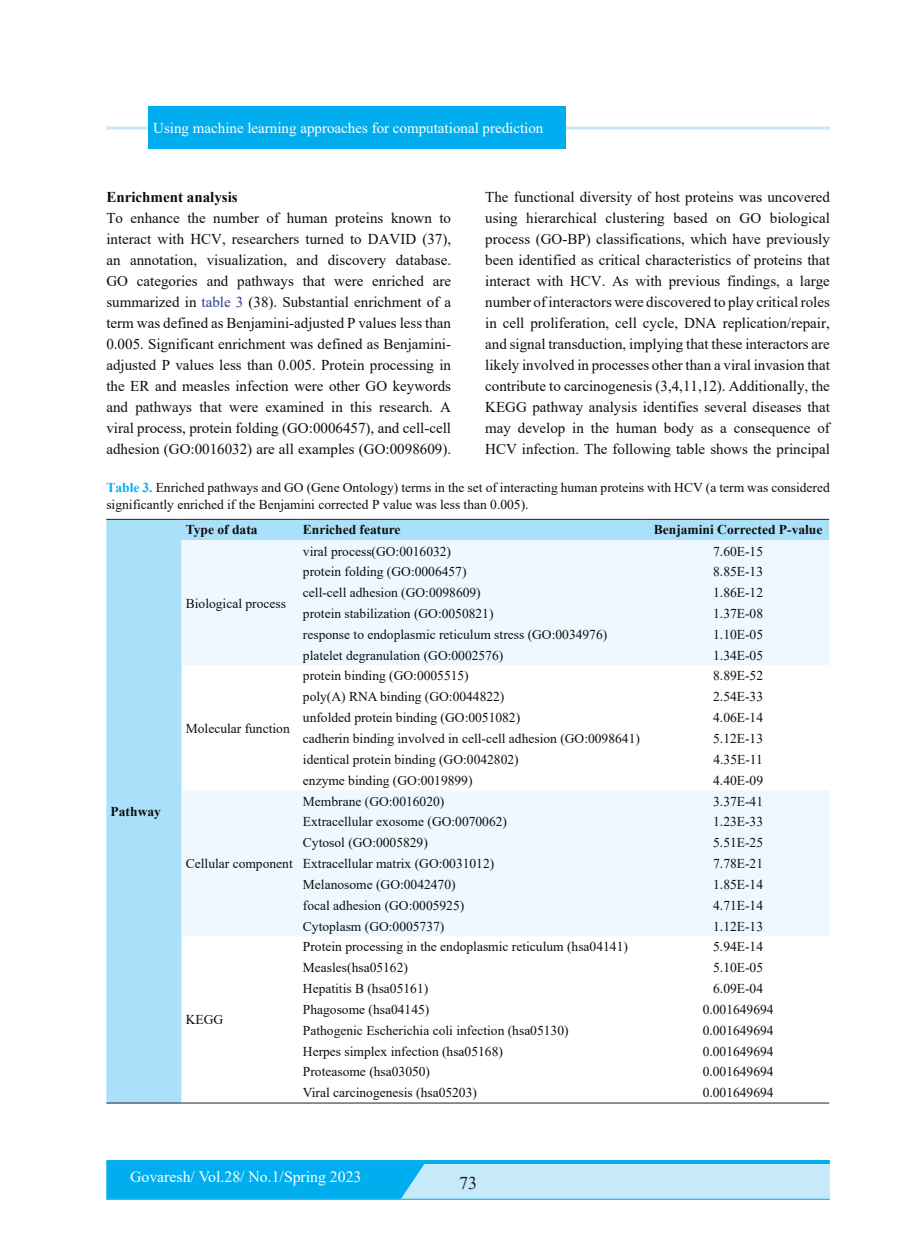
<style>
.page{position:relative;width:915px;height:1255px;background:#fff}
.page>*{position:absolute;margin:0;border:0;box-sizing:border-box;transform-origin:0 0}
.t1{font:18px "Times New Roman";color:#231f20}
.t2{font:15.75px "Times New Roman";color:#fff}
.t3{font:15px/21px "Times New Roman";color:#0d0d0d;text-align:justify}
.t4{font:15px "Times New Roman";color:#fff}
.t5{font:700 15px "Times New Roman";color:#0d0d0d}
.heading_3{font:13.5px/16.5px "Times New Roman";color:#0d0d0d}
.heading_3-2{font:700 13.5px "Times New Roman";color:#0d0d0d}
.s1{font-weight:700;color:#00b0f0}
.s2{color:#253f8e}
</style>
<div class="page">
<div style="left:106px;top:1159px;width:723px;height:5px;background:#00aeef"></div>
<div style="left:106px;top:1164px;width:723px;height:35px;background:#c6eafa"></div>
<hr style="left:106px;top:1198px;width:723px;height:1px;background:#00aeef">
<div style="left:106px;top:1162px;width:319px;height:36px;background:#00aeef"></div>
<hr style="left:106px;top:126px;width:723px;height:3px;background:#c6eafa">
<div style="left:149px;top:106px;width:417px;height:43px;background:#00aeef"></div>
<svg style="left:106px;top:520px;width:722px;height:582px"></svg>
<svg style="left:181px;top:540px;width:647px;height:396px;fill:#eef8fe"></svg>
<hr style="left:106px;top:519px;width:75px;height:1px;background:#231f20">
<hr style="left:106px;top:1102px;width:75px;height:1px;background:#231f20">
<hr style="left:181px;top:1102px;width:117px;height:1px;background:#231f20">
<hr style="left:298px;top:1102px;width:349px;height:1px;background:#231f20">
<hr style="left:647px;top:1102px;width:181px;height:1px;background:#231f20">
<hr style="left:181px;top:519px;width:117px;height:1px;background:#231f20">
<hr style="left:298px;top:519px;width:349px;height:1px;background:#231f20">
<hr style="left:647px;top:519px;width:181px;height:1px;background:#231f20">
<p class="t4" style="left:153px;top:117px;width:391px">Using machine learning approaches for computational prediction</p>
<p class="t3" style="left:485px;top:186px;width:346px">The functional diversity of host proteins was uncovered using hierarchical clustering based on GO biological process (GO-BP) classifications, which have previously been identified as critical characteristics of proteins that interact with HCV. As with previous findings, a large number of interactors were discovered to play critical roles in cell proliferation, cell cycle, DNA replication/repair, and signal transduction, implying that these interactors are likely involved in processes other than a viral invasion that contribute to carcinogenesis (3,4,11,12). Additionally, the KEGG pathway analysis identifies several diseases that may develop in the human body as a consequence of HCV infection. The following table shows the principal</p>
<p class="heading_3" style="left:106px;top:479px;width:724px"><span class="s1">Table 3.</span> Enriched pathways and GO (Gene Ontology) terms in the set of interacting human proteins with HCV (a term was considered significantly enriched if the Benjamini corrected P value was less than 0.005).</p>
<p class="t5" style="left:106px;top:186px;width:133px">Enrichment analysis</p>
<p class="t3" style="left:106px;top:207px;width:346px">To enhance the number of human proteins known to interact with HCV, researchers turned to DAVID (37), an annotation, visualization, and discovery database.<br>GO categories and pathways that were enriched are summarized in <span class="s2">table 3</span> (38). Substantial enrichment of a term was defined as Benjamini-adjusted P values less than 0.005. Significant enrichment was defined as Benjamini&shy;adjusted P values less than 0.005. Protein processing in the ER and measles infection were other GO keywords and pathways that were examined in this research. A viral process, protein folding (GO:0006457), and cell-cell adhesion (GO:0016032) are all examples (GO:0098609).</p>
<p class="heading_3-2" style="left:186px;top:520px;width:73px">Type of data</p>
<p class="heading_3-2" style="left:303px;top:520px;width:99px">Enriched feature</p>
<p class="heading_3-2" style="left:653px;top:520px;width:170px">Benjamini Corrected P-value</p>
<p class="heading_3-2" style="left:111px;top:801px;width:52px">Pathway</p>
<p class="heading_3" style="left:186px;top:594px;width:102px">Biological process</p>
<p class="heading_3" style="left:186px;top:719px;width:105px">Molecular function</p>
<p class="heading_3" style="left:186px;top:854px;width:108px">Cellular component</p>
<p class="heading_3" style="left:186px;top:1010px;width:39px">KEGG</p>
<p class="heading_3" style="left:303px;top:542px;width:150px">viral process(GO:0016032)</p>
<p class="heading_3" style="left:713px;top:542px;width:51px">7.60E-15</p>
<p class="heading_3" style="left:303px;top:563px;width:165px">protein folding (GO:0006457)</p>
<p class="heading_3" style="left:713px;top:563px;width:51px">8.85E-13</p>
<p class="heading_3" style="left:303px;top:583px;width:179px">cell-cell adhesion (GO:0098609)</p>
<p class="heading_3" style="left:713px;top:583px;width:51px">1.86E-12</p>
<p class="heading_3" style="left:303px;top:604px;width:192px">protein stabilization (GO:0050821)</p>
<p class="heading_3" style="left:713px;top:604px;width:51px">1.37E-08</p>
<p class="heading_3" style="left:303px;top:625px;width:306px">response to endoplasmic reticulum stress (GO:0034976)</p>
<p class="heading_3" style="left:713px;top:625px;width:51px">1.10E-05</p>
<p class="heading_3" style="left:303px;top:646px;width:202px">platelet degranulation (GO:0002576)</p>
<p class="heading_3" style="left:713px;top:646px;width:51px">1.34E-05</p>
<p class="heading_3" style="left:303px;top:667px;width:167px">protein binding (GO:0005515)</p>
<p class="heading_3" style="left:713px;top:667px;width:51px">8.89E-52</p>
<p class="heading_3" style="left:303px;top:688px;width:203px">poly(A) RNA binding (GO:0044822)</p>
<p class="heading_3" style="left:713px;top:688px;width:51px">2.54E-33</p>
<p class="heading_3" style="left:303px;top:708px;width:219px">unfolded protein binding (GO:0051082)</p>
<p class="heading_3" style="left:713px;top:708px;width:51px">4.06E-14</p>
<p class="heading_3" style="left:303px;top:729px;width:338px">cadherin binding involved in cell-cell adhesion (GO:0098641)</p>
<p class="heading_3" style="left:713px;top:729px;width:51px">5.12E-13</p>
<p class="heading_3" style="left:303px;top:750px;width:217px">identical protein binding (GO:0042802)</p>
<p class="heading_3" style="left:713px;top:750px;width:51px">4.35E-11</p>
<p class="heading_3" style="left:303px;top:771px;width:171px">enzyme binding (GO:0019899)</p>
<p class="heading_3" style="left:713px;top:771px;width:51px">4.40E-09</p>
<p class="heading_3" style="left:303px;top:792px;width:143px">Membrane (GO:0016020)</p>
<p class="heading_3" style="left:713px;top:792px;width:51px">3.37E-41</p>
<p class="heading_3" style="left:303px;top:813px;width:205px">Extracellular exosome (GO:0070062)</p>
<p class="heading_3" style="left:713px;top:813px;width:51px">1.23E-33</p>
<p class="heading_3" style="left:303px;top:834px;width:126px">Cytosol (GO:0005829)</p>
<p class="heading_3" style="left:713px;top:834px;width:51px">5.51E-25</p>
<p class="heading_3" style="left:303px;top:854px;width:193px">Extracellular matrix (GO:0031012)</p>
<p class="heading_3" style="left:713px;top:854px;width:51px">7.78E-21</p>
<p class="heading_3" style="left:303px;top:875px;width:154px">Melanosome (GO:0042470)</p>
<p class="heading_3" style="left:713px;top:875px;width:51px">1.85E-14</p>
<p class="heading_3" style="left:303px;top:896px;width:163px">focal adhesion (GO:0005925)</p>
<p class="heading_3" style="left:713px;top:896px;width:51px">4.71E-14</p>
<p class="heading_3" style="left:303px;top:917px;width:143px">Cytoplasm (GO:0005737)</p>
<p class="heading_3" style="left:713px;top:917px;width:51px">1.12E-13</p>
<p class="heading_3" style="left:303px;top:938px;width:326px">Protein processing in the endoplasmic reticulum (hsa04141)</p>
<p class="heading_3" style="left:713px;top:938px;width:51px">5.94E-14</p>
<p class="heading_3" style="left:303px;top:959px;width:106px">Measles(hsa05162)</p>
<p class="heading_3" style="left:713px;top:959px;width:51px">5.10E-05</p>
<p class="heading_3" style="left:303px;top:979px;width:127px">Hepatitis B (hsa05161)</p>
<p class="heading_3" style="left:713px;top:979px;width:51px">6.09E-04</p>
<p class="heading_3" style="left:303px;top:1000px;width:128px">Phagosome (hsa04145)</p>
<p class="heading_3" style="left:702px;top:1000px;width:72px">0.001649694</p>
<p class="heading_3" style="left:303px;top:1021px;width:267px">Pathogenic Escherichia coli infection (hsa05130)</p>
<p class="heading_3" style="left:702px;top:1021px;width:72px">0.001649694</p>
<p class="heading_3" style="left:303px;top:1042px;width:201px">Herpes simplex infection (hsa05168)</p>
<p class="heading_3" style="left:702px;top:1042px;width:72px">0.001649694</p>
<p class="heading_3" style="left:303px;top:1063px;width:129px">Proteasome (hsa03050)</p>
<p class="heading_3" style="left:702px;top:1063px;width:72px">0.001649694</p>
<p class="heading_3" style="left:303px;top:1083px;width:175px">Viral carcinogenesis (hsa05203)</p>
<p class="heading_3" style="left:702px;top:1083px;width:72px">0.001649694</p>
<p class="t2" style="left:130px;top:1165px;width:233px">Govaresh/ Vol.28/ No.1/Spring 2023</p>
<h1 class="t1" style="left:459px;top:1170px;width:19px">73</h1>
</div>
